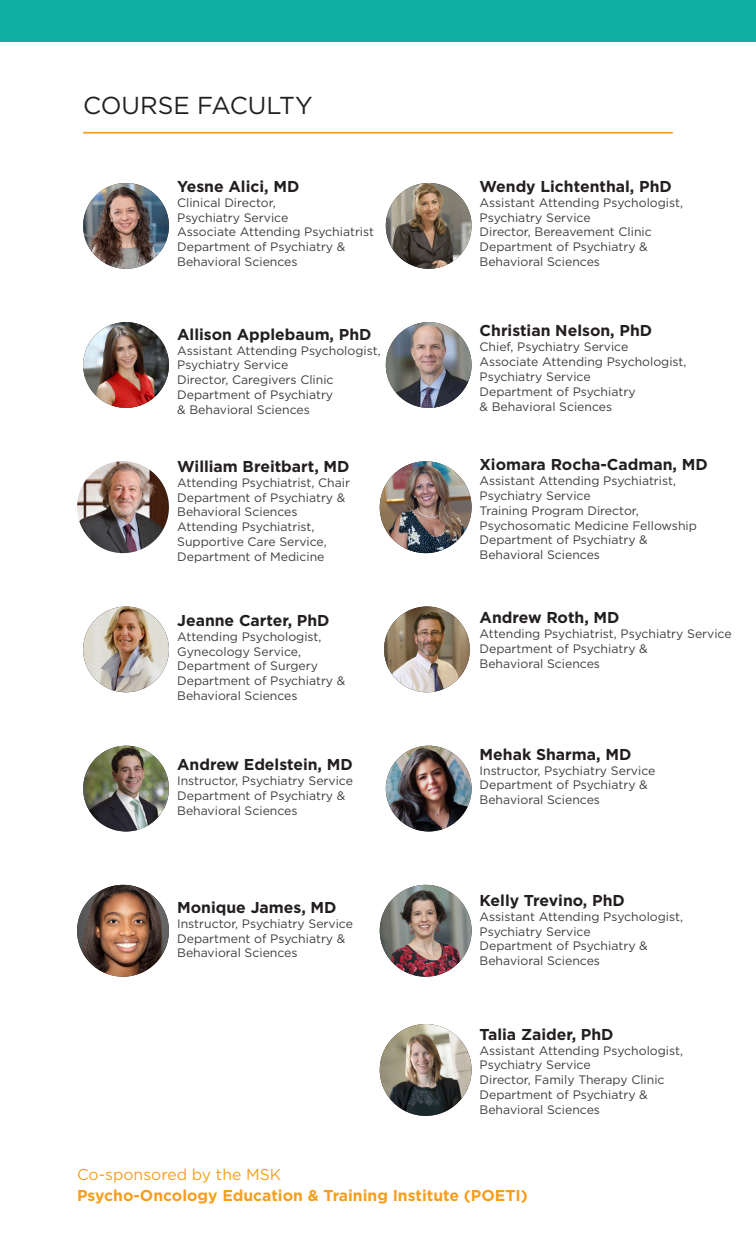
<style>
.page{position:relative;width:756px;height:1260px;background:#fff}
.page>*{position:absolute;margin:0;border:0;box-sizing:border-box;transform-origin:0 0}
.t1{font:24.5px "Gotham";color:#231f20}
.t2{font:700 15.75px "Gotham";color:#231f20}
.t3{font:700 15.75px "Gotham";color:#f89e1e}
.t4{font:15.75px "Gotham";color:#f89e1e}
.t5{font:12.25px "Gotham";color:#3e3e3f}
</style>
<div class="page">
<div style="left:0;top:0;width:756px;height:42px;background:#12afa5"></div>
<hr style="left:83px;top:132px;width:590px;height:2px;background:#f89e1e">
<img style="left:77px;top:461px;width:92px;height:92px;border-radius:46px">
<img style="left:83px;top:183px;width:86px;height:86px;border-radius:43px">
<img style="left:83px;top:322px;width:86px;height:86px;border-radius:43px">
<img style="left:77px;top:885px;width:92px;height:92px;border-radius:46px">
<img style="left:83px;top:607px;width:86px;height:85px;border-radius:43px">
<img style="left:83px;top:746px;width:86px;height:85px;border-radius:43px">
<img style="left:380px;top:461px;width:92px;height:92px;border-radius:46px">
<img style="left:386px;top:183px;width:86px;height:86px;border-radius:43px">
<img style="left:386px;top:322px;width:86px;height:86px;border-radius:43px">
<img style="left:380px;top:885px;width:92px;height:92px;border-radius:46px">
<img style="left:384px;top:607px;width:86px;height:85px;border-radius:43px">
<img style="left:386px;top:746px;width:86px;height:85px;border-radius:43px">
<img style="left:380px;top:1024px;width:92px;height:92px;border-radius:46px">
<p class="t1" style="left:83px;top:90px;width:231px">COURSE FACULTY</p>
<p class="t2" style="left:177px;top:176px;width:124px">Yesne Alici, MD</p>
<p class="t5" style="left:177px;top:194px;width:100px">Clinical Director,</p>
<p class="t5" style="left:177px;top:209px;width:113px">Psychiatry Service</p>
<p class="t5" style="left:177px;top:224px;width:198px">Associate Attending Psychiatrist</p>
<p class="t5" style="left:177px;top:239px;width:170px">Department of Psychiatry &amp;</p>
<p class="t5" style="left:177px;top:254px;width:122px">Behavioral Sciences</p>
<p class="t2" style="left:177px;top:324px;width:196px">Allison Applebaum, PhD</p>
<p class="t5" style="left:177px;top:342px;width:205px">Assistant Attending Psychologist,</p>
<p class="t5" style="left:177px;top:357px;width:113px">Psychiatry Service</p>
<p class="t5" style="left:177px;top:372px;width:158px">Director, Caregivers Clinic</p>
<p class="t5" style="left:177px;top:387px;width:158px">Department of Psychiatry</p>
<p class="t5" style="left:177px;top:402px;width:134px">&amp; Behavioral Sciences</p>
<p class="t2" style="left:177px;top:456px;width:174px">William Breitbart, MD</p>
<p class="t5" style="left:177px;top:474px;width:174px">Attending Psychiatrist, Chair</p>
<p class="t5" style="left:177px;top:489px;width:170px">Department of Psychiatry &amp;</p>
<p class="t5" style="left:177px;top:504px;width:122px">Behavioral Sciences</p>
<p class="t5" style="left:177px;top:519px;width:139px">Attending Psychiatrist,</p>
<p class="t5" style="left:177px;top:534px;width:151px">Supportive Care Service,</p>
<p class="t5" style="left:177px;top:549px;width:149px">Department of Medicine</p>
<p class="t2" style="left:177px;top:610px;width:154px">Jeanne Carter, PhD</p>
<p class="t5" style="left:177px;top:628px;width:146px">Attending Psychologist,</p>
<p class="t5" style="left:177px;top:643px;width:125px">Gynecology Service,</p>
<p class="t5" style="left:177px;top:658px;width:142px">Department of Surgery</p>
<p class="t5" style="left:177px;top:673px;width:170px">Department of Psychiatry &amp;</p>
<p class="t5" style="left:177px;top:688px;width:122px">Behavioral Sciences</p>
<p class="t2" style="left:177px;top:754px;width:177px">Andrew Edelstein, MD</p>
<p class="t5" style="left:177px;top:773px;width:177px">Instructor, Psychiatry Service</p>
<p class="t5" style="left:177px;top:788px;width:170px">Department of Psychiatry &amp;</p>
<p class="t5" style="left:177px;top:803px;width:122px">Behavioral Sciences</p>
<p class="t2" style="left:177px;top:897px;width:161px">Monique James, MD</p>
<p class="t5" style="left:177px;top:915px;width:177px">Instructor, Psychiatry Service</p>
<p class="t5" style="left:177px;top:930px;width:170px">Department of Psychiatry &amp;</p>
<p class="t5" style="left:177px;top:945px;width:122px">Behavioral Sciences</p>
<p class="t2" style="left:480px;top:176px;width:194px">Wendy Lichtenthal, PhD</p>
<p class="t5" style="left:480px;top:194px;width:205px">Assistant Attending Psychologist,</p>
<p class="t5" style="left:480px;top:209px;width:113px">Psychiatry Service</p>
<p class="t5" style="left:480px;top:224px;width:174px">Director, Bereavement Clinic</p>
<p class="t5" style="left:480px;top:239px;width:170px">Department of Psychiatry &amp;</p>
<p class="t5" style="left:480px;top:254px;width:122px">Behavioral Sciences</p>
<p class="t2" style="left:480px;top:320px;width:174px">Christian Nelson, PhD</p>
<p class="t5" style="left:480px;top:339px;width:150px">Chief, Psychiatry Service</p>
<p class="t5" style="left:480px;top:354px;width:208px">Associate Attending Psychologist,</p>
<p class="t5" style="left:480px;top:369px;width:113px">Psychiatry Service</p>
<p class="t5" style="left:480px;top:383px;width:158px">Department of Psychiatry</p>
<p class="t5" style="left:480px;top:398px;width:134px">&amp; Behavioral Sciences</p>
<p class="t2" style="left:480px;top:454px;width:230px">Xiomara Rocha-Cadman, MD</p>
<p class="t5" style="left:480px;top:473px;width:198px">Assistant Attending Psychiatrist,</p>
<p class="t5" style="left:480px;top:488px;width:113px">Psychiatry Service</p>
<p class="t5" style="left:480px;top:502px;width:161px">Training Program Director,</p>
<p class="t5" style="left:480px;top:517px;width:219px">Psychosomatic Medicine Fellowship</p>
<p class="t5" style="left:480px;top:532px;width:170px">Department of Psychiatry &amp;</p>
<p class="t5" style="left:480px;top:547px;width:122px">Behavioral Sciences</p>
<p class="t2" style="left:480px;top:607px;width:142px">Andrew Roth, MD</p>
<p class="t5" style="left:480px;top:626px;width:254px">Attending Psychiatrist, Psychiatry Service</p>
<p class="t5" style="left:480px;top:641px;width:170px">Department of Psychiatry &amp;</p>
<p class="t5" style="left:480px;top:656px;width:122px">Behavioral Sciences</p>
<p class="t2" style="left:480px;top:744px;width:153px">Mehak Sharma, MD</p>
<p class="t5" style="left:480px;top:762px;width:177px">Instructor, Psychiatry Service</p>
<p class="t5" style="left:480px;top:777px;width:170px">Department of Psychiatry &amp;</p>
<p class="t5" style="left:480px;top:792px;width:122px">Behavioral Sciences</p>
<p class="t2" style="left:480px;top:890px;width:147px">Kelly Trevino, PhD</p>
<p class="t5" style="left:480px;top:908px;width:205px">Assistant Attending Psychologist,</p>
<p class="t5" style="left:480px;top:923px;width:113px">Psychiatry Service</p>
<p class="t5" style="left:480px;top:938px;width:170px">Department of Psychiatry &amp;</p>
<p class="t5" style="left:480px;top:953px;width:122px">Behavioral Sciences</p>
<p class="t2" style="left:480px;top:1024px;width:135px">Talia Zaider, PhD</p>
<p class="t5" style="left:480px;top:1042px;width:205px">Assistant Attending Psychologist,</p>
<p class="t5" style="left:480px;top:1057px;width:113px">Psychiatry Service</p>
<p class="t5" style="left:480px;top:1072px;width:187px">Director, Family Therapy Clinic</p>
<p class="t5" style="left:480px;top:1087px;width:170px">Department of Psychiatry &amp;</p>
<p class="t5" style="left:480px;top:1102px;width:122px">Behavioral Sciences</p>
<p class="t4" style="left:77px;top:1164px;width:206px">Co-sponsored by the MSK</p>
<p class="t3" style="left:77px;top:1185px;width:452px">Psycho-Oncology Education &amp; Training Institute (POETI)</p>
</div>
